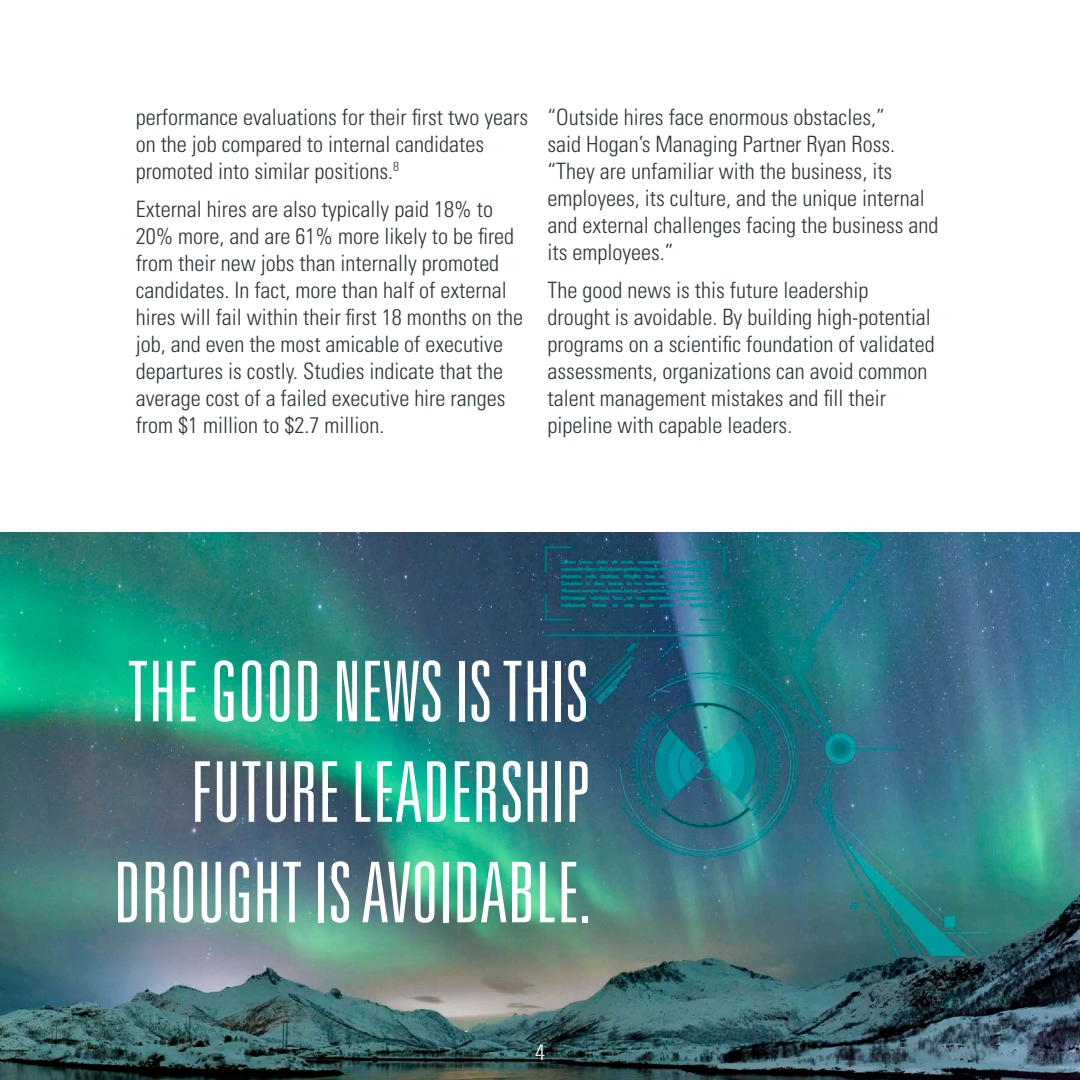
<style>
.page{position:relative;width:1080px;height:1080px;background:#fff}
.page>*{position:absolute;margin:0;border:0;box-sizing:border-box;transform-origin:0 0}
.t1{font:300 ultra-condensed 83.75px/100.5px "Univers";color:#fff;text-align:right}
.t2{font:300 condensed 22.5px/27px "Univers";color:#2c363b}
.t3{font:300 condensed 22.5px "Univers";color:#fff}
</style>
<div class="page">
<img style="left:0;top:533px;width:1080px;height:547px">
<p class="t2" style="left:136px;top:103px;width:394px">performance evaluations for their first two years on the job compared to internal candidates promoted into similar positions.<sup>8</sup></p>
<p class="t2" style="left:136px;top:195px;width:389px">External hires are also typically paid 18% to 20% more, and are 61% more likely to be fired from their new jobs than internally promoted candidates. In fact, more than half of external hires will fail within their first 18 months on the job, and even the most amicable of executive departures is costly. Studies indicate that the average cost of a failed executive hire ranges from $1 million to $2.7 million.</p>
<p class="t2" style="left:548px;top:103px;width:392px">“Outside hires face enormous obstacles,”<br>said Hogan’s Managing Partner Ryan Ross. “They are unfamiliar with the business, its employees, its culture, and the unique internal and external challenges facing the business and its employees.”</p>
<p class="t2" style="left:548px;top:276px;width:389px">The good news is this future leadership drought is avoidable. By building high-potential programs on a scientific foundation of validated assessments, organizations can avoid common talent management mistakes and fill their pipeline with capable leaders.</p>
<p class="t1" style="left:114px;top:640px;width:478px">THE GOOD NEWS IS THIS<br>FUTURE LEADERSHIP<br>DROUGHT IS AVOIDABLE.</p>
<p class="t3" style="left:535px;top:1038px;width:11px">4</p>
</div>
